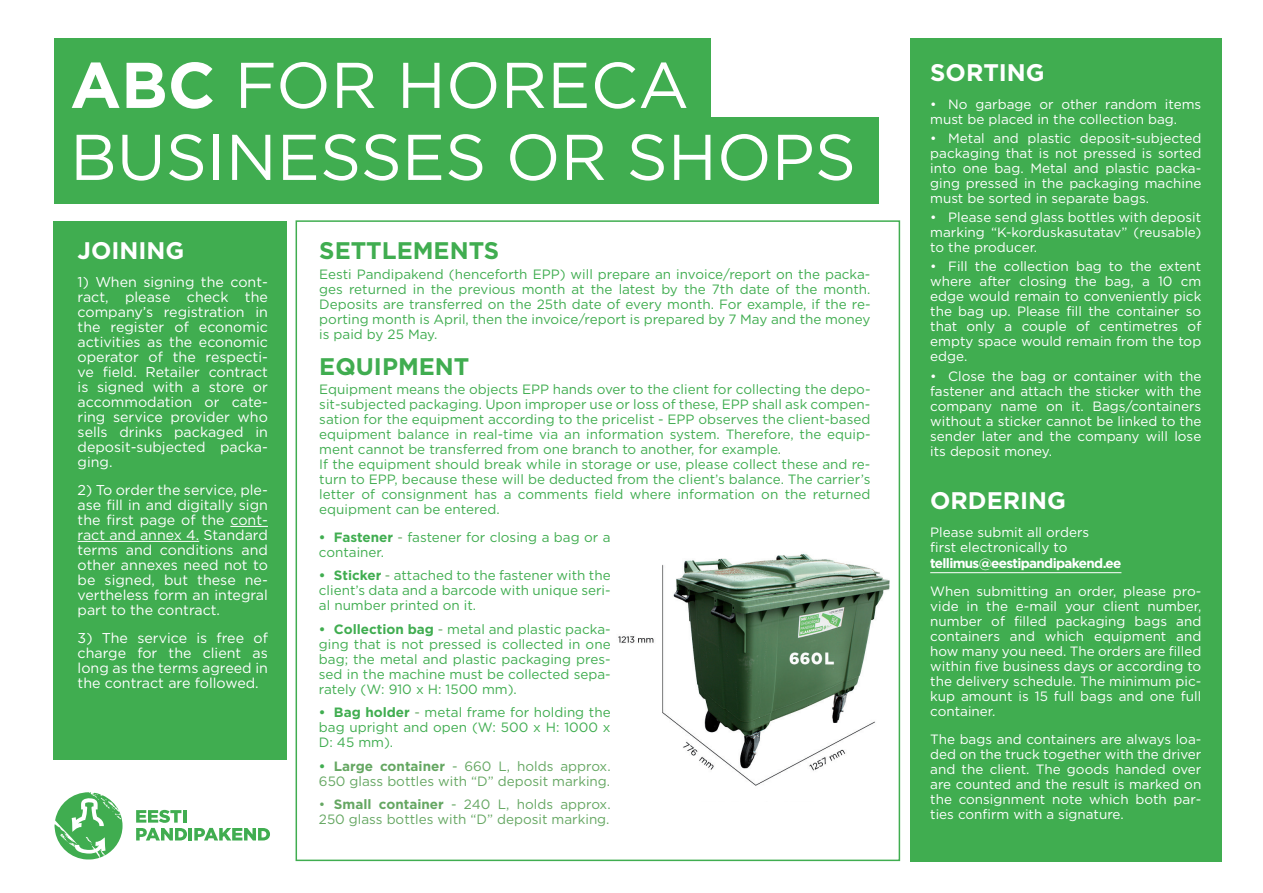
<style>
.page{position:relative;width:1263px;height:893px;background:#fff}
.page>*{position:absolute;margin:0;border:0;box-sizing:border-box;transform-origin:0 0}
.t1{font:64.5px/72px "Gotham";color:#fff}
.t2{font:700 24px "Gotham";color:#fff}
.t3{font:700 24px "Gotham";color:#40ad50}
.t4{font:14.25px/15px "Gotham";color:#fff;text-align:justify}
.t5{font:13.5px/15px "Gotham";color:#40ad50;text-align:justify}
.t6{font:13.5px/15px "Gotham";color:#fff;text-align:justify}
.t7{font:13.5px/15px "Gotham";color:#65a762}
.t8{font:700 13.5px "Gotham";letter-spacing:-.05em;color:#fff}
.s1{font-weight:700}
.s2{color:#65a762}
.s3{font-weight:700;color:#40ad50}
</style>
<div class="page">
<img style="left:618px;top:554px;width:272px;height:232px">
<div style="left:54px;top:221px;width:233px;height:538px;background:#40ad50"></div>
<div style="left:54px;top:38px;width:656px;height:102px;background:#40ad50"></div>
<div style="left:54px;top:118px;width:824px;height:86px;background:#40ad50"></div>
<hr style="left:230px;top:526px;width:38px;height:1px;background:#fff">
<hr style="left:78px;top:541px;width:121px;height:1px;background:#fff">
<div style="left:910px;top:38px;width:311px;height:823px;background:#40ad50"></div>
<svg style="left:54px;top:792px;width:69px;height:67px"></svg>
<svg style="left:136px;top:810px;width:134px;height:30px"></svg>
<hr style="left:930px;top:572px;width:191px;height:1px;background:#fff">
<h1 class="t1" style="left:70px;top:48px;width:787px"><span class="s1">ABC</span> FOR HORECA<br>BUSINESSES OR SHOPS</h1>
<h2 class="t2" style="left:78px;top:235px;width:108px">JOINING</h2>
<p class="t4" style="left:78px;top:274px;width:192px">1) When signing the cont&shy;ract, please check the company’s registration in the register of economic activities as the economic operator of the respecti&shy;ve field. Retailer contract is signed with a store or accommodation or cate&shy;ring service provider who sells drinks packaged in deposit-subjected packa&shy;ging.</p>
<p class="t4" style="left:78px;top:482px;width:192px">2) To order the service, ple&shy;ase fill in and digitally sign the first page of the cont&shy;ract and annex 4. Standard terms and conditions and other annexes need not to be signed, but these ne&shy;vertheless form an integral part to the contract.</p>
<p class="t4" style="left:78px;top:630px;width:192px">3) The service is free of charge for the client as long as the terms agreed in the contract are followed.</p>
<h2 class="t3" style="left:319px;top:235px;width:181px">SETTLEMENTS</h2>
<p class="t5" style="left:319px;top:266px;width:553px">Eesti Pandipakend (henceforth EPP) will prepare an invoice/report on the packa&shy;ges returned in the previous month at the latest by the 7th date of the month.<br>Deposits are transferred on the 25th date of every month. For example, if the re&shy;porting month is April, then the invoice/report is prepared by 7 May and the money is paid by 25 May.</p>
<h2 class="t3" style="left:319px;top:351px;width:152px">EQUIPMENT</h2>
<p class="t5" style="left:319px;top:382px;width:553px;text-align:left">Equipment means the objects EPP hands over to the client for collecting the depo&shy;sit-subjected packaging. Upon improper use or loss of these, EPP shall ask compen&shy;sation for the equipment according to the pricelist - EPP observes the client-based equipment balance in real-time via an information system. Therefore, the equip&shy;ment cannot be transferred from one branch to another, for example.<br>If the equipment should break while in storage or use, please collect these and re&shy;turn to EPP, because these will be deducted from the client’s balance. The carrier’s letter of consignment has a comments field where information on the returned equipment can be entered.</p>
<p class="t5" style="left:319px;top:529px;width:293px"><span class="s1">• Fastener</span> <span class="s2">-</span> fastener for closing a bag or a container.</p>
<p class="t5" style="left:319px;top:568px;width:293px"><span class="s1">• Sticker</span> <span class="s2">-</span> attached to the fastener with the client’s data and a barcode with unique seri&shy;al number printed on it.</p>
<p class="t5" style="left:319px;top:621px;width:293px"><span class="s1">• Collection bag</span> <span class="s2">-</span> metal and plastic packa&shy;ging that is not pressed is collected in one bag; the metal and plastic packaging pres&shy;sed in the machine must be collected sepa&shy;rately (W: 910 x H: 1500 mm).</p>
<p class="t5" style="left:319px;top:705px;width:293px"><span class="s1">• Bag holder</span> <span class="s2">-</span> metal frame for holding the bag upright and open (W: 500 x H: 1000 x D: 45 mm).</p>
<p class="t7" style="left:319px;top:758px;width:293px"><span class="s3">•</span> <span class="s1">Large container</span> - 660 L, holds approx.<br>650 glass bottles with “D” deposit marking.</p>
<p class="t7" style="left:319px;top:797px;width:293px">• <span class="s1">Small container</span> - 240 L, holds approx.<br>250 glass bottles with “D” deposit marking.</p>
<h2 class="t2" style="left:930px;top:56px;width:116px">SORTING</h2>
<p class="t6" style="left:930px;top:96px;width:273px">• No garbage or other random items must be placed in the collection bag.</p>
<p class="t6" style="left:930px;top:130px;width:273px">• Metal and plastic deposit-subjected packaging that is not pressed is sorted into one bag. Metal and plastic packa&shy;ging pressed in the packaging machine must be sorted in separate bags.</p>
<p class="t6" style="left:930px;top:210px;width:273px">• Please send glass bottles with deposit marking “K-korduskasutatav” (reusable) to the producer.</p>
<p class="t6" style="left:930px;top:259px;width:273px">• Fill the collection bag to the extent where after closing the bag, a 10 cm edge would remain to conveniently pick the bag up. Please fill the container so that only a couple of centimetres of empty space would remain from the top edge.</p>
<p class="t6" style="left:930px;top:368px;width:273px">• Close the bag or container with the fastener and attach the sticker with the company name on it. Bags/containers without a sticker cannot be linked to the sender later and the company will lose its deposit money.</p>
<h2 class="t2" style="left:930px;top:484px;width:137px">ORDERING</h2>
<p class="t6" style="left:930px;top:524px;width:161px">Please submit all orders first electronically to</p>
<p class="t8" style="left:930px;top:554px;width:193px">tellimus@eestipandipakend.ee</p>
<p class="t6" style="left:930px;top:583px;width:273px">When submitting an order, please pro&shy;vide in the e-mail your client number, number of filled packaging bags and containers and which equipment and how many you need. The orders are filled within five business days or according to the delivery schedule. The minimum pic&shy;kup amount is 15 full bags and one full container.</p>
<p class="t6" style="left:930px;top:731px;width:273px">The bags and containers are always loa&shy;ded on the truck together with the driver and the client. The goods handed over are counted and the result is marked on the consignment note which both par&shy;ties confirm with a signature.</p>
</div>
